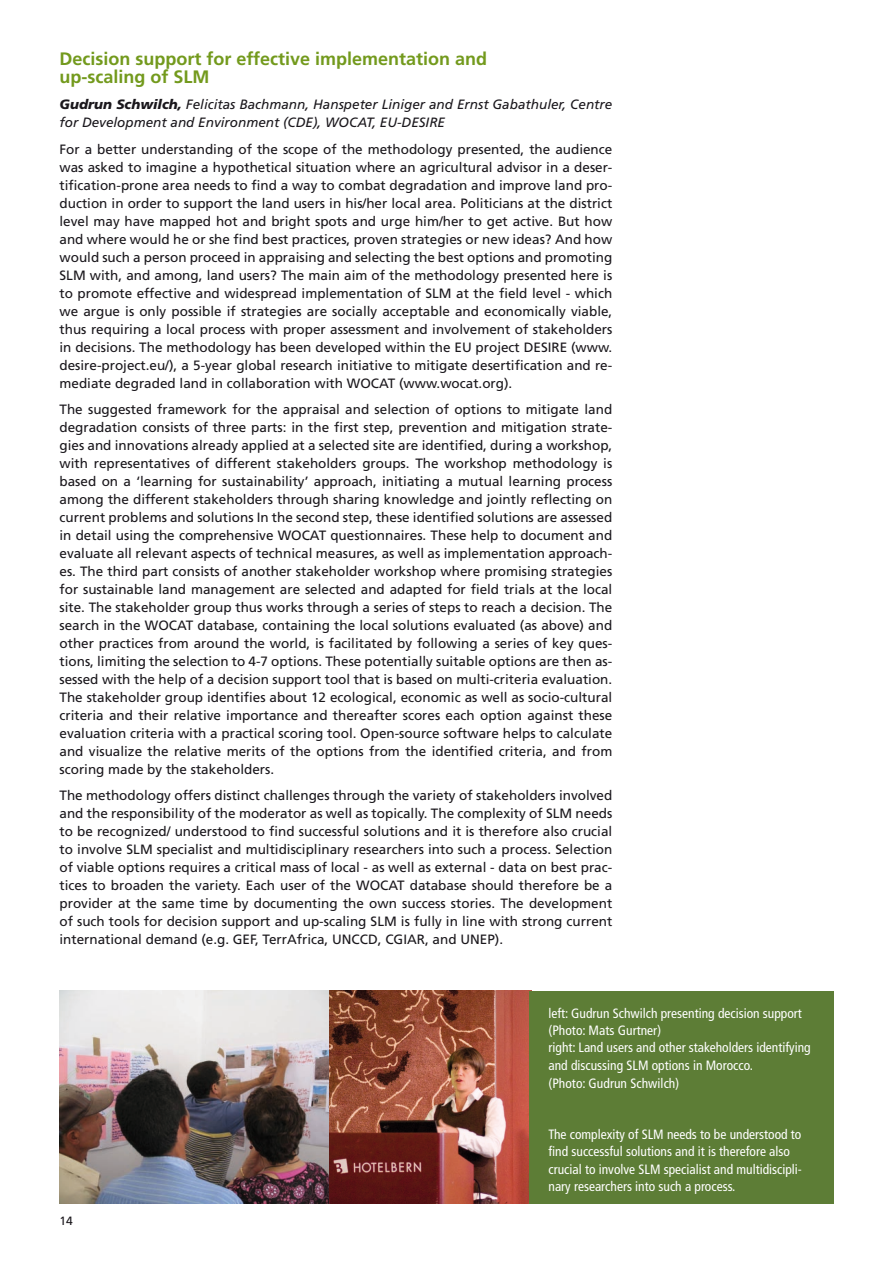
<style>
.page{position:relative;width:893px;height:1263px;background:#fff}
.page>*{position:absolute;margin:0;border:0;box-sizing:border-box;transform-origin:0 0}
.t1{font:700 18px/18px "Frutiger";color:#739a1d}
.t2{font:13.5px/18px "Frutiger";color:#1a171c;text-align:justify}
.t3{font:condensed 13.5px/17.4px "Frutiger";color:#fff}
.t4{font:italic 13.5px/18px "Frutiger";color:#1a171c}
.t5{font:12px "Frutiger";color:#1a171c}
.s1{font-weight:900}
</style>
<div class="page">
<img style="left:60px;top:991px;width:270px;height:212px">
<img style="left:330px;top:991px;width:199px;height:212px">
<div style="left:529px;top:991px;width:304px;height:212px;background:#5d7d36"></div>
<h1 class="t1" style="left:60px;top:49px;width:429px">Decision support for effective implementation and up-scaling of SLM</h1>
<p class="t4" style="left:60px;top:95px;width:554px"><span class="s1">Gudrun Schwilch,</span> Felicitas Bachmann, Hanspeter Liniger and Ernst Gabathuler, Centre for Development and Environment (CDE), WOCAT, EU-DESIRE</p>
<p class="t2" style="left:60px;top:140px;width:554px">For a better understanding of the scope of the methodology presented, the audience was asked to imagine a hypothetical situation where an agricultural advisor in a deser&shy;tification-prone area needs to find a way to combat degradation and improve land pro&shy;duction in order to support the land users in his/her local area. Politicians at the district level may have mapped hot and bright spots and urge him/her to get active. But how and where would he or she find best practices, proven strategies or new ideas? And how would such a person proceed in appraising and selecting the best options and promoting SLM with, and among, land users? The main aim of the methodology presented here is to promote effective and widespread implementation of SLM at the field level - which we argue is only possible if strategies are socially acceptable and economically viable, thus requiring a local process with proper assessment and involvement of stakeholders in decisions. The methodology has been developed within the EU project DESIRE (www. desire-project.eu/), a 5-year global research initiative to mitigate desertification and re&shy;mediate degraded land in collaboration with WOCAT (www.wocat.org).</p>
<p class="t2" style="left:60px;top:400px;width:554px">The suggested framework for the appraisal and selection of options to mitigate land degradation consists of three parts: in the first step, prevention and mitigation strate&shy;gies and innovations already applied at a selected site are identified, during a workshop, with representatives of different stakeholders groups. The workshop methodology is based on a ‘learning for sustainability’ approach, initiating a mutual learning process among the different stakeholders through sharing knowledge and jointly reflecting on current problems and solutions In the second step, these identified solutions are assessed in detail using the comprehensive WOCAT questionnaires. These help to document and evaluate all relevant aspects of technical measures, as well as implementation approach&shy;es. The third part consists of another stakeholder workshop where promising strategies for sustainable land management are selected and adapted for field trials at the local site. The stakeholder group thus works through a series of steps to reach a decision. The search in the WOCAT database, containing the local solutions evaluated (as above) and other practices from around the world, is facilitated by following a series of key ques&shy;tions, limiting the selection to 4-7 options. These potentially suitable options are then as&shy;sessed with the help of a decision support tool that is based on multi-criteria evaluation.<br>The stakeholder group identifies about 12 ecological, economic as well as socio-cultural criteria and their relative importance and thereafter scores each option against these evaluation criteria with a practical scoring tool. Open-source software helps to calculate and visualize the relative merits of the options from the identified criteria, and from scoring made by the stakeholders.</p>
<p class="t2" style="left:60px;top:787px;width:554px">The methodology offers distinct challenges through the variety of stakeholders involved and the responsibility of the moderator as well as topically. The complexity of SLM needs to be recognized/ understood to find successful solutions and it is therefore also crucial to involve SLM specialist and multidisciplinary researchers into such a process. Selection of viable options requires a critical mass of local - as well as external - data on best prac&shy;tices to broaden the variety. Each user of the WOCAT database should therefore be a provider at the same time by documenting the own success stories. The development of such tools for decision support and up-scaling SLM is fully in line with strong current international demand (e.g. GEF, TerrAfrica, UNCCD, CGIAR, and UNEP).</p>
<p class="t5" style="left:60px;top:1214px;width:15px">14</p>
<p class="t3" style="left:549px;top:1005px;width:264px">left: Gudrun Schwilch presenting decision support (Photo: Mats Gurtner)<br>right: Land users and other stakeholders identifying and discussing SLM options in Morocco.<br>(Photo: Gudrun Schwilch)</p>
<p class="t3" style="left:549px;top:1126px;width:255px">The complexity of SLM needs to be understood to find successful solutions and it is therefore also crucial to involve SLM specialist and multidiscipli&shy;nary researchers into such a process.</p>
</div>
